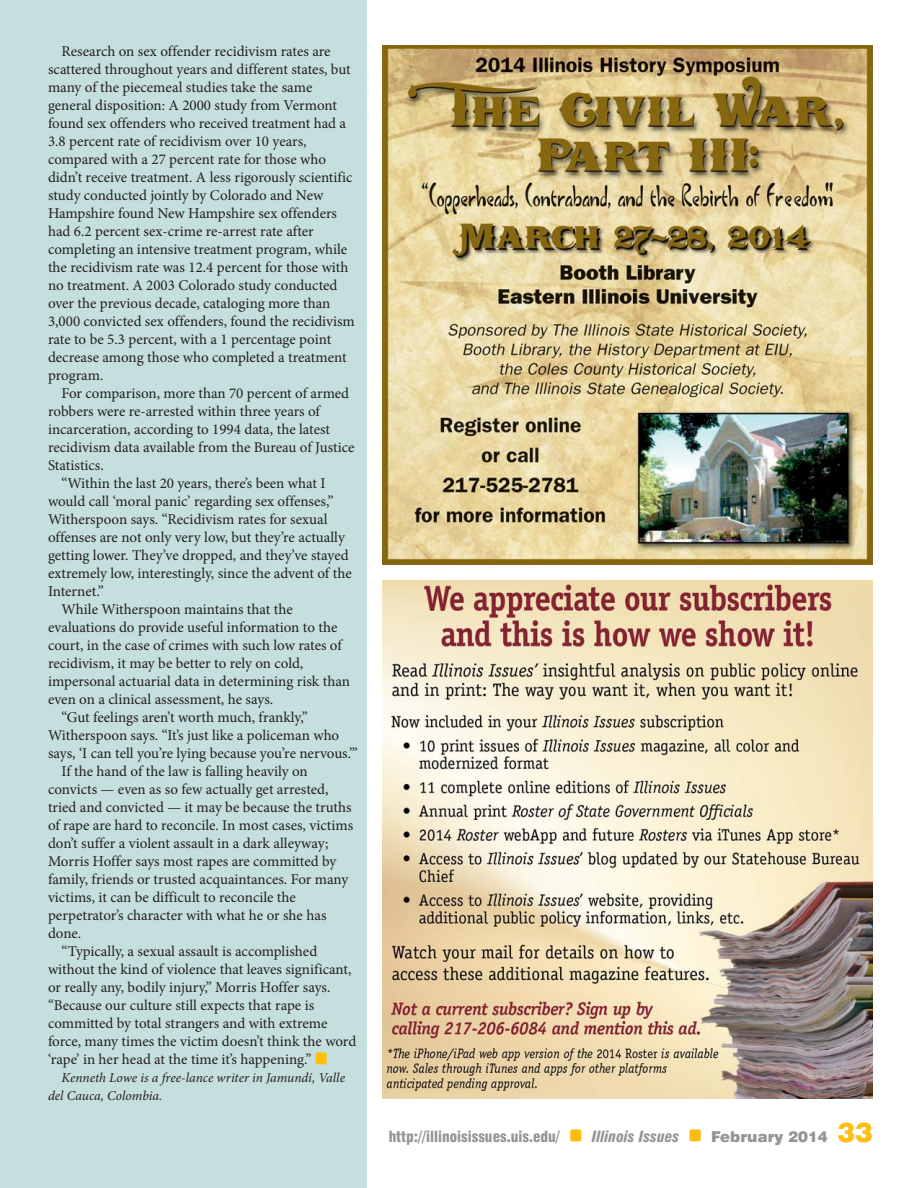
<style>
.page{position:relative;width:918px;height:1188px;background:#fff}
.page>*{position:absolute;margin:0;border:0;box-sizing:border-box;transform-origin:0 0}
.t1{font:15px/18px "Minion Pro";color:#231f20}
.t2{font:900 condensed 15px "Swiss 721 BT";color:#939598}
.t3{font:italic 13.5px/18px "Minion Pro";color:#231f20}
.s1{font-family:"Cut Outsfor 3 DFX";font-size:12px;color:#febe10}
.s2{font-style:italic}
.s3{font-stretch:normal}
.s4{font-stretch:normal;font-size:27px;color:#febe10}
</style>
<div class="page">
<img style="left:382px;top:45px;width:491px;height:520px">
<img style="left:382px;top:580px;width:491px;height:519px">
<p class="t1" style="left:48px;top:43px;width:308px;text-indent:14px">Research on sex offender recidivism rates are scattered throughout years and different states, but many of the piecemeal studies take the same general disposition: A 2000 study from Vermont found sex offenders who received treatment had a 3.8 percent rate of recidivism over 10 years, compared with a 27 percent rate for those who didn’t receive treatment. A less rigorously scientific study conducted jointly by Colorado and New Hampshire found New Hampshire sex offenders had 6.2 percent sex-crime re-arrest rate after completing an intensive treatment program, while the recidivism rate was 12.4 percent for those with no treatment. A 2003 Colorado study conducted over the previous decade, cataloging more than 3,000 convicted sex offenders, found the recidivism rate to be 5.3 percent, with a 1 percentage point decrease among those who completed a treatment program.</p>
<p class="t1" style="left:62px;top:385px;width:289px">For comparison, more than 70 percent of armed</p>
<p class="t1" style="left:48px;top:403px;width:274px">robbers were re-arrested within three years of</p>
<p class="t1" style="left:48px;top:421px;width:284px">incarceration, according to 1994 data, the latest</p>
<p class="t1" style="left:48px;top:439px;width:308px">recidivism data available from the Bureau of Justice</p>
<p class="t1" style="left:48px;top:457px;width:57px">Statistics.</p>
<p class="t1" style="left:62px;top:475px;width:266px">“Within the last 20 years, there’s been what I</p>
<p class="t1" style="left:48px;top:493px;width:287px">would call ‘moral panic’ regarding sex offenses,”</p>
<p class="t1" style="left:48px;top:511px;width:281px">Witherspoon says. “Recidivism rates for sexual</p>
<p class="t1" style="left:48px;top:529px;width:298px">offenses are not only very low, but they’re actually</p>
<p class="t1" style="left:48px;top:547px;width:302px">getting lower. They’ve dropped, and they’ve stayed</p>
<p class="t1" style="left:48px;top:565px;width:305px">extremely low, interestingly, since the advent of the</p>
<p class="t1" style="left:48px;top:583px;width:57px">Internet.”</p>
<p class="t1" style="left:62px;top:601px;width:233px">While Witherspoon maintains that the</p>
<p class="t1" style="left:48px;top:619px;width:291px">evaluations do provide useful information to the</p>
<p class="t1" style="left:48px;top:637px;width:295px">court, in the case of crimes with such low rates of</p>
<p class="t1" style="left:48px;top:655px;width:257px">recidivism, it may be better to rely on cold,</p>
<p class="t1" style="left:48px;top:673px;width:304px">impersonal actuarial data in determining risk than</p>
<p class="t1" style="left:48px;top:691px;width:227px">even on a clinical assessment, he says.</p>
<p class="t1" style="left:62px;top:709px;width:248px">“Gut feelings aren’t worth much, frankly,”</p>
<p class="t1" style="left:48px;top:727px;width:293px">Witherspoon says. “It’s just like a policeman who</p>
<p class="t1" style="left:48px;top:745px;width:311px">says, ‘I can tell you’re lying because you’re nervous.’”</p>
<p class="t1" style="left:62px;top:763px;width:248px">If the hand of the law is falling heavily on</p>
<p class="t1" style="left:48px;top:781px;width:282px">convicts — even as so few actually get arrested,</p>
<p class="t1" style="left:48px;top:799px;width:305px">tried and convicted — it may be because the truths</p>
<p class="t1" style="left:48px;top:817px;width:307px">of rape are hard to reconcile. In most cases, victims</p>
<p class="t1" style="left:48px;top:835px;width:282px">don’t suffer a violent assault in a dark alleyway;</p>
<p class="t1" style="left:48px;top:853px;width:290px">Morris Hoffer says most rapes are committed by</p>
<p class="t1" style="left:48px;top:871px;width:302px">family, friends or trusted acquaintances. For many</p>
<p class="t1" style="left:48px;top:889px;width:249px">victims, it can be difficult to reconcile the</p>
<p class="t1" style="left:48px;top:907px;width:280px">perpetrator’s character with what he or she has</p>
<p class="t1" style="left:48px;top:925px;width:35px">done.</p>
<p class="t1" style="left:62px;top:943px;width:257px">“Typically, a sexual assault is accomplished</p>
<p class="t1" style="left:48px;top:961px;width:305px">without the kind of violence that leaves significant,</p>
<p class="t1" style="left:48px;top:979px;width:284px">or really any, bodily injury,” Morris Hoffer says.</p>
<p class="t1" style="left:48px;top:997px;width:268px">“Because our culture still expects that rape is</p>
<p class="t1" style="left:48px;top:1015px;width:281px">committed by total strangers and with extreme</p>
<p class="t1" style="left:48px;top:1033px;width:310px">force, many times the victim doesn’t think the word</p>
<p class="t1" style="left:48px;top:1051px;width:281px">‘rape’ in her head at the time it’s happening.” <span class="s1">1</span></p>
<p class="t3" style="left:48px;top:1070px;width:299px;text-indent:14px">Kenneth Lowe is a free-lance writer in Jamundí, Valle del Cauca, Colombia.</p>
<p class="t2" style="left:389px;top:1131px;width:486px">http://illinoisissues.uis.edu/ <sup>1</sup> <span class="s2">Illinois Issues</span> <sup>1</sup> <span class="s3">February 2014</span> <span class="s4">33</span></p>
</div>
